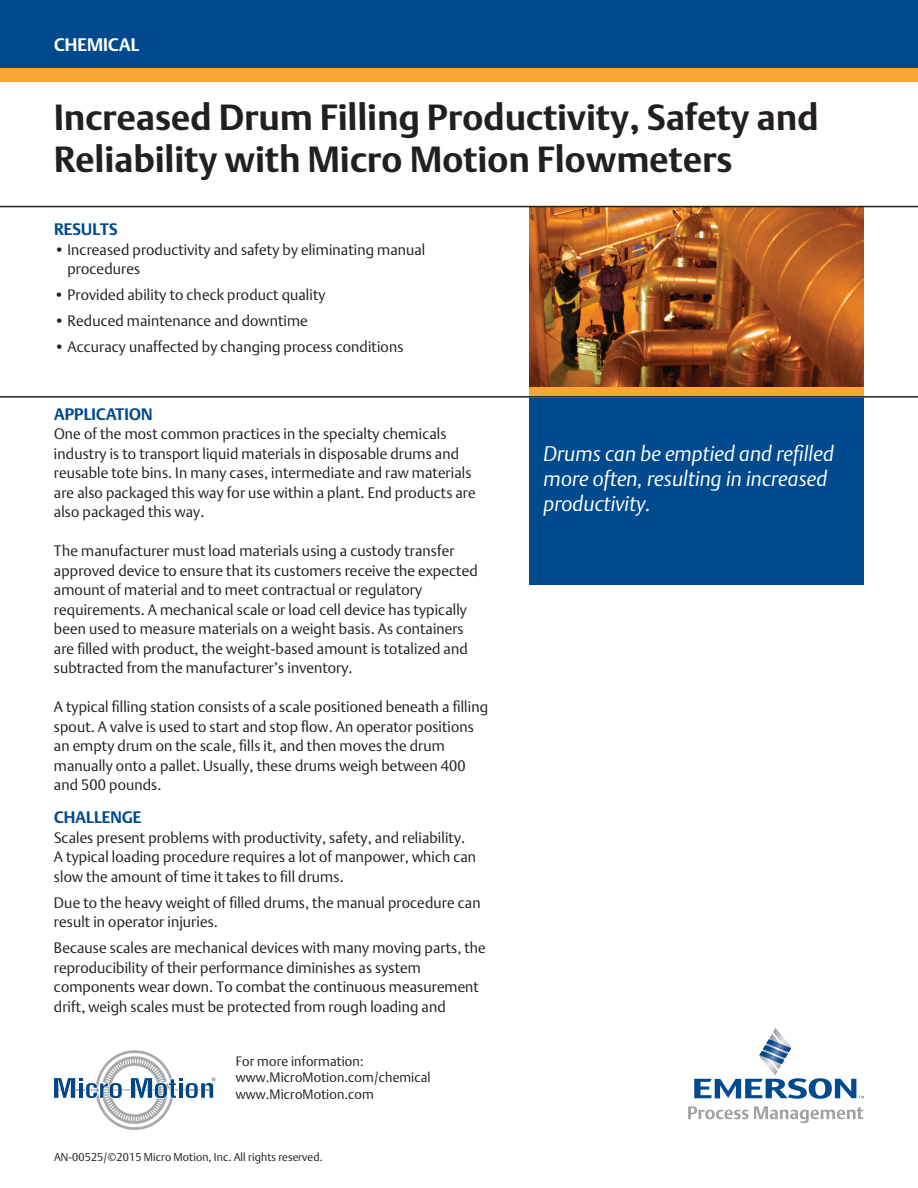
<style>
.page{position:relative;width:918px;height:1188px;background:#fff}
.page>*{position:absolute;margin:0;border:0;box-sizing:border-box;transform-origin:0 0}
.t1{font:700 36px/42px "DTL Argo T";color:#231f20}
.t2{font:italic 21px/25.2px "DTL Argo T Light";color:#fff}
.t3{font:700 18px "DTL Argo T";color:#fff}
.t4{font:700 16.5px "DTL Argo T";color:#004a8d}
.t5{font:15px/19.5px "DTL Argo T Light";color:#231f20}
.t6{font:13.5px/16.5px "DTL Argo T Light";color:#231f20}
.t7{font:11.25px "DTL Argo T Light";color:#231f20}
</style>
<div class="page">
<div style="left:0;top:68px;width:918px;height:14px;background:#faa633"></div>
<div style="left:0;top:0;width:918px;height:68px;background:#004a8d"></div>
<div style="left:529px;top:387px;width:335px;height:197px;background:#004a8d"></div>
<div style="left:529px;top:386px;width:335px;height:11px;background:#faa633"></div>
<img style="left:529px;top:207px;width:335px;height:180px">
<svg style="left:694px;top:1028px;width:170px;height:71px"></svg>
<svg style="left:688px;top:1106px;width:175px;height:17px"></svg>
<svg style="left:54px;top:1050px;width:161px;height:80px"></svg>
<hr style="left:0;top:206px;width:918px;height:1px;background:#231f20">
<hr style="left:0;top:396px;width:918px;height:2px;background:#231f20">
<p class="t3" style="left:54px;top:34px;width:87px">CHEMICAL</p>
<h1 class="t1" style="left:54px;top:96px;width:767px">Increased Drum Filling Productivity, Safety and<br>Reliability with Micro Motion Flowmeters</h1>
<p class="t4" style="left:54px;top:219px;width:66px">RESULTS</p>
<p class="t5" style="left:67px;top:239px;width:360px;text-indent:-13px">• Increased productivity and safety by eliminating manual procedures</p>
<p class="t5" style="left:54px;top:285px;width:273px">• Provided ability to check product quality</p>
<p class="t5" style="left:54px;top:311px;width:256px">• Reduced maintenance and downtime</p>
<p class="t5" style="left:54px;top:337px;width:351px">• Accuracy unaffected by changing process conditions</p>
<p class="t4" style="left:54px;top:404px;width:101px">APPLICATION</p>
<p class="t5" style="left:54px;top:424px;width:424px">One of the most common practices in the specialty chemicals industry is to transport liquid materials in disposable drums and reusable tote bins. In many cases, intermediate and raw materials are also packaged this way for use within a plant. End products are also packaged this way.</p>
<p class="t5" style="left:54px;top:541px;width:426px">The manufacturer must load materials using a custody transfer approved device to ensure that its customers receive the expected amount of material and to meet contractual or regulatory requirements. A mechanical scale or load cell device has typically been used to measure materials on a weight basis. As containers are filled with product, the weight-based amount is totalized and subtracted from the manufacturer’s inventory.</p>
<p class="t5" style="left:54px;top:697px;width:436px">A typical filling station consists of a scale positioned beneath a filling spout. A valve is used to start and stop flow. An operator positions an empty drum on the scale, fills it, and then moves the drum manually onto a pallet. Usually, these drums weigh between 400 and 500 pounds.</p>
<p class="t4" style="left:54px;top:808px;width:90px">CHALLENGE</p>
<p class="t5" style="left:54px;top:828px;width:424px">Scales present problems with productivity, safety, and reliability.<br>A typical loading procedure requires a lot of manpower, which can slow the amount of time it takes to fill drums.</p>
<p class="t5" style="left:54px;top:893px;width:429px">Due to the heavy weight of filled drums, the manual procedure can result in operator injuries.</p>
<p class="t5" style="left:54px;top:938px;width:434px">Because scales are mechanical devices with many moving parts, the reproducibility of their performance diminishes as system components wear down. To combat the continuous measurement drift, weigh scales must be protected from rough loading and</p>
<p class="t6" style="left:236px;top:1052px;width:197px">For more information: www.MicroMotion.com/chemical www.MicroMotion.com</p>
<p class="t7" style="left:54px;top:1150px;width:271px">AN-00525/©2015 Micro Motion, Inc. All rights reserved.</p>
<h2 class="t2" style="left:544px;top:440px;width:292px">Drums can be emptied and refilled more often, resulting in increased productivity.</h2>
</div>
